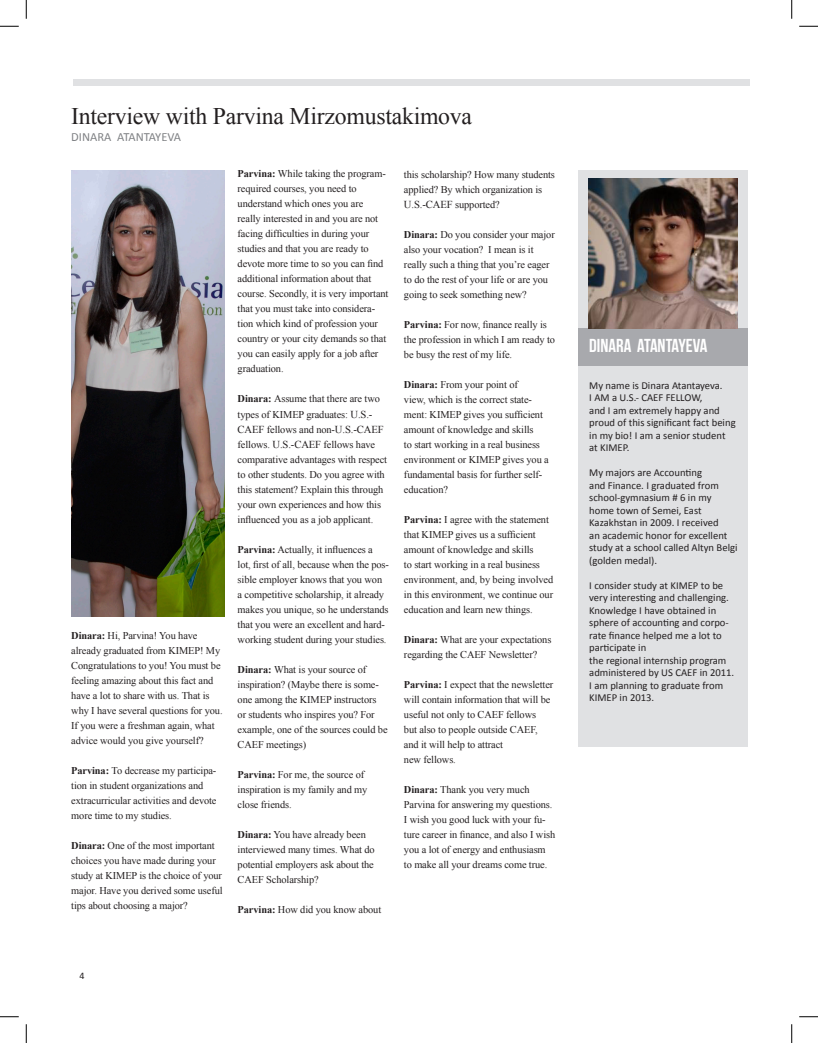
<style>
.page{position:relative;width:818px;height:1043px;background:#fff}
.page>*{position:absolute;margin:0;border:0;box-sizing:border-box;transform-origin:0 0}
.t1{font:23.75px "Times New Roman";letter-spacing:-.01em;color:#231f20}
.by_name{font:18.75px "Bebas Neue";color:#fff}
.TEXT{font:12.5px "Calibri";color:#808285}
.TEXT-2{font:10.62px/12.5px "Calibri";color:#231f20}
.TEXTMAIN{font:10.38px/15px "Times New Roman";letter-spacing:-.01em;color:#231f20}
.t2{font:10px "Calibri";color:#231f20}
.s1{font-weight:700}
.s2{font-size:10.62px}
</style>
<div class="page">
<div style="left:578px;top:170px;width:169px;height:576px;background:#e0e1e3"></div>
<div style="left:578px;top:328px;width:169px;height:38px;background:#a8a9ad"></div>
<img style="left:588px;top:179px;width:149px;height:149px">
<img style="left:71px;top:170px;width:153px;height:447px">
<div style="left:74px;top:79px;width:676px;height:7px;background:#e0e1e3"></div>
<svg style="left:0;top:25px;width:19px;height:2px"></svg>
<svg style="left:799px;top:25px;width:19px;height:2px"></svg>
<svg style="left:0;top:1016px;width:19px;height:1px"></svg>
<svg style="left:799px;top:1016px;width:19px;height:1px"></svg>
<svg style="left:25px;top:0;width:2px;height:19px"></svg>
<svg style="left:25px;top:1024px;width:2px;height:18px"></svg>
<svg style="left:791px;top:0;width:1px;height:19px"></svg>
<svg style="left:791px;top:1024px;width:1px;height:18px"></svg>
<p class="t1" style="left:71px;top:100px;width:402px">Interview with Parvina Mirzomustakimova</p>
<p class="TEXT" style="left:71px;top:129px;width:111px">DINARA ATANTAYEVA</p>
<p class="TEXTMAIN" style="left:71px;top:628px;width:153px"><span class="s1">Dinara:</span> Hi, Parvina! You have already graduated from KIMEP! My Congratulations to you! You must be feeling amazing about this fact and have a lot to share with us. That is why I have several questions for you.<br>If you were a freshman again, what advice would you give yourself?</p>
<p class="TEXTMAIN" style="left:71px;top:763px;width:147px"><span class="s1">Parvina:</span> To decrease my participa&shy;tion in student organizations and extracurricular activities and devote more time to my studies.</p>
<p class="TEXTMAIN" style="left:71px;top:838px;width:153px"><span class="s1">Dinara:</span> One of the most important choices you have made during your study at KIMEP is the choice of your major. Have you derived some useful tips about choosing a major?</p>
<p class="TEXTMAIN" style="left:238px;top:166px;width:152px"><span class="s1">Parvina:</span> While taking the program&shy;required courses, you need to understand which ones you are really interested in and you are not facing difficulties in during your studies and that you are ready to devote more time to so you can find additional information about that course. Secondly, it is very important that you must take into considera&shy;tion which kind of profession your country or your city demands so that you can easily apply for a job after graduation.</p>
<p class="TEXTMAIN" style="left:238px;top:391px;width:151px"><span class="s1">Dinara:</span> Assume that there are two types of KIMEP graduates: <span class="s2">U.S.- CAEF</span> fellows and non-<span class="s2">U.S.-CAEF </span>fellows. <span class="s2">U.S.-CAEF</span> fellows have comparative advantages with respect to other students. Do you agree with this statement? Explain this through your own experiences and how this influenced you as a job applicant.</p>
<p class="TEXTMAIN" style="left:238px;top:541px;width:153px"><span class="s1">Parvina:</span> Actually, it influences a<br>lot, first of all, because when the pos&shy;sible employer knows that you won a competitive scholarship, it already makes you unique, so he understands that you were an excellent and hard&shy;working student during your studies.</p>
<p class="TEXTMAIN" style="left:238px;top:661px;width:151px"><span class="s1">Dinara:</span> What is your source of inspiration? (Maybe there is some&shy;one among the KIMEP instructors or students who inspires you? For example, one of the sources could be<br>CAEF meetings)</p>
<p class="TEXTMAIN" style="left:238px;top:766px;width:128px"><span class="s1">Parvina:</span> For me, the source of</p>
<p class="TEXTMAIN" style="left:238px;top:781px;width:131px">inspiration is my family and my</p>
<p class="TEXTMAIN" style="left:238px;top:796px;width:55px">close friends.</p>
<p class="TEXTMAIN" style="left:238px;top:826px;width:139px"><span class="s1">Dinara:</span> You have already been interviewed many times. What do potential employers ask about the<br>CAEF Scholarship?</p>
<p class="TEXTMAIN" style="left:238px;top:901px;width:145px"><span class="s1">Parvina:</span> How did you know about</p>
<p class="TEXTMAIN" style="left:404px;top:166px;width:152px">this scholarship? How many students applied? By which organization is<br><span class="s2">U.S.-CAEF</span> supported?</p>
<p class="TEXTMAIN" style="left:404px;top:226px;width:152px"><span class="s1">Dinara:</span> Do you consider your major also your vocation? I mean is it really such a thing that you’re eager to do the rest of your life or are you going to seek something new?</p>
<p class="TEXTMAIN" style="left:404px;top:316px;width:152px"><span class="s1">Parvina:</span> For now, finance really is the profession in which I am ready to be busy the rest of my life.</p>
<p class="TEXTMAIN" style="left:404px;top:376px;width:146px"><span class="s1">Dinara:</span> From your point of<br>view, which is the correct state&shy;ment: KIMEP gives you sufficient amount of knowledge and skills<br>to start working in a real business environment or KIMEP gives you a fundamental basis for further self&shy;education?</p>
<p class="TEXTMAIN" style="left:404px;top:511px;width:151px"><span class="s1">Parvina:</span> I agree with the statement that KIMEP gives us a sufficient amount of knowledge and skills<br>to start working in a real business environment, and, by being involved in this environment, we continue our education and learn new things.</p>
<p class="TEXTMAIN" style="left:404px;top:631px;width:149px"><span class="s1">Dinara:</span> What are your expectations regarding the CAEF Newsletter?</p>
<p class="TEXTMAIN" style="left:404px;top:676px;width:151px"><span class="s1">Parvina:</span> I expect that the newsletter will contain information that will be</p>
<p class="TEXTMAIN" style="left:404px;top:706px;width:134px">useful not only to CAEF fellows</p>
<p class="TEXTMAIN" style="left:404px;top:721px;width:135px">but also to people outside CAEF,</p>
<p class="TEXTMAIN" style="left:404px;top:736px;width:101px">and it will help to attract</p>
<p class="TEXTMAIN" style="left:404px;top:751px;width:53px">new fellows.</p>
<p class="TEXTMAIN" style="left:404px;top:781px;width:153px"><span class="s1">Dinara:</span> Thank you very much Parvina for answering my questions.<br>I wish you good luck with your fu&shy;ture career in finance, and also I wish you a lot of energy and enthusiasm to make all your dreams come true.</p>
<p class="t2" style="left:79px;top:969px;width:7px">4</p>
<p class="by_name" style="left:589px;top:335px;width:120px">DINARA ATANTAYEVA</p>
<p class="TEXT-2" style="left:589px;top:379px;width:135px">My name is Dinara Atantayeva.</p>
<p class="TEXT-2" style="left:589px;top:391px;width:115px">I AM a U.S.- CAEF FELLOW,</p>
<p class="TEXT-2" style="left:589px;top:404px;width:148px">and I am extremely happy and proud of this significant fact being in my bio! I am a senior student at KIMEP.</p>
<p class="TEXT-2" style="left:589px;top:466px;width:114px">My majors are Accounting</p>
<p class="TEXT-2" style="left:589px;top:479px;width:150px">and Finance. I graduated from school-gymnasium # 6 in my home town of Semei, East<br>Kazakhstan in 2009. I received<br>an academic honor for excellent study at a school called Altyn Belgi (golden medal).</p>
<p class="TEXT-2" style="left:589px;top:579px;width:135px">I consider study at KIMEP to be</p>
<p class="TEXT-2" style="left:589px;top:591px;width:141px">very interesting and challenging.<br>Knowledge I have obtained in sphere of accounting and corpo&shy;rate finance helped me a lot to participate in</p>
<p class="TEXT-2" style="left:589px;top:654px;width:139px">the regional internship program</p>
<p class="TEXT-2" style="left:589px;top:666px;width:146px">administered by US CAEF in 2011.</p>
<p class="TEXT-2" style="left:589px;top:679px;width:135px">I am planning to graduate from</p>
<p class="TEXT-2" style="left:589px;top:691px;width:67px">KIMEP in 2013.</p>
</div>
